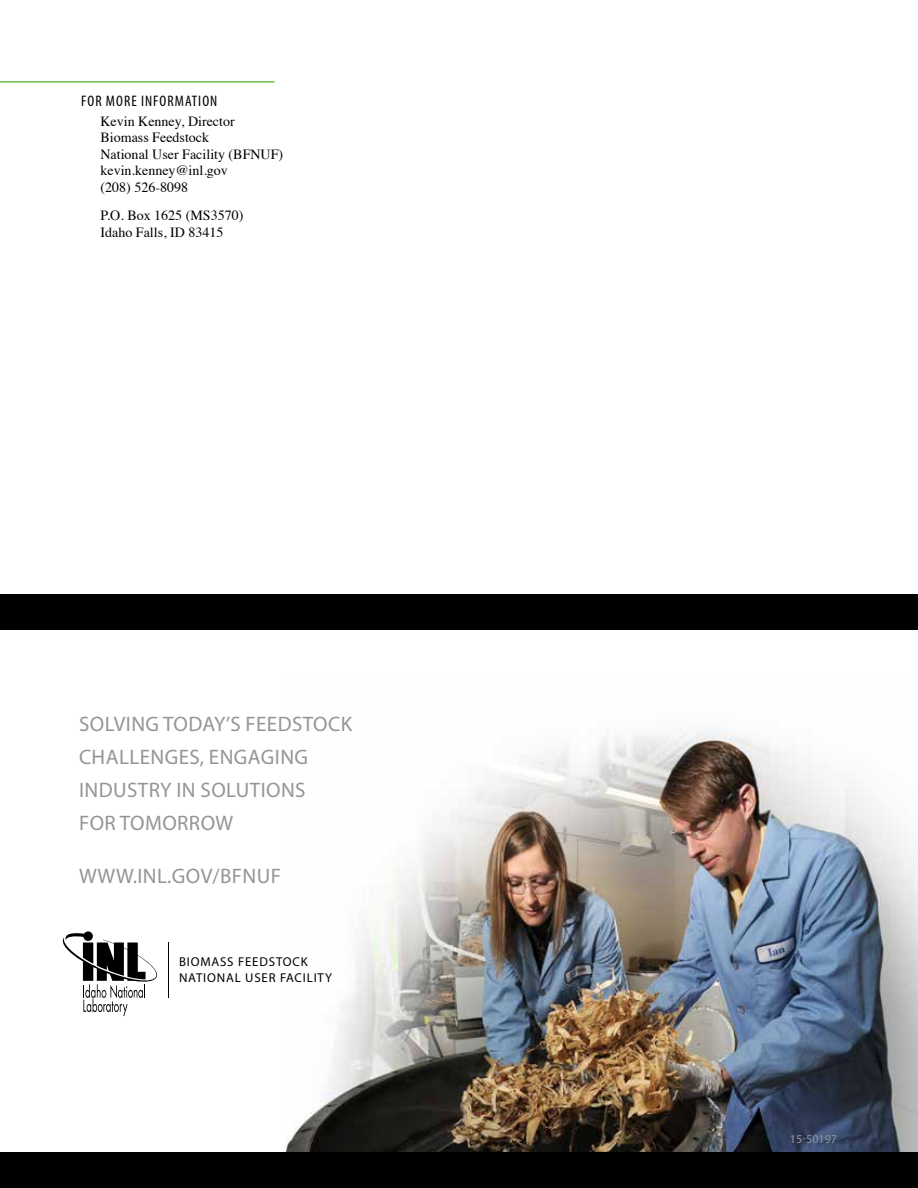
<style>
.page{position:relative;width:918px;height:1188px;background:#fff}
.page>*{position:absolute;margin:0;border:0;box-sizing:border-box;transform-origin:0 0}
.t1{font:21px/33px "Myriad Pro";letter-spacing:.02em;color:#939598}
.t2{font:condensed 15.3px "Myriad Pro";letter-spacing:.07em;color:#000}
.t3{font:14.1px/16.5px "Times";color:#000}
.t4{font:12.9px/15.5px "Myriad Pro";letter-spacing:.065em;color:#000}
.t5{font:12px "Myriad Pro";color:#939598}
</style>
<div class="page">
<img style="left:286px;top:728px;width:632px;height:424px">
<div style="left:0;top:594px;width:918px;height:36px;background:#000"></div>
<hr style="left:0;top:81px;width:274px;height:2px;background:#6fbe4a">
<svg style="left:62px;top:931px;width:96px;height:85px"></svg>
<hr style="left:168px;top:943px;width:1px;height:55px;background:#000">
<div style="left:0;top:1152px;width:918px;height:36px;background:#000"></div>
<p class="t2" style="left:81px;top:91px;width:138px">FOR MORE INFORMATION</p>
<p class="t3" style="left:100px;top:112px;width:184px">Kevin Kenney, Director<br>Biomass Feedstock<br>National User Facility (BFNUF) kevin.kenney@inl.gov<br>(208) 526-8098</p>
<p class="t3" style="left:100px;top:206px;width:144px">P.O. Box 1625 (MS3570)<br>Idaho Falls, ID 83415</p>
<h1 class="t1" style="left:79px;top:707px;width:275px">SOLVING TODAY’S FEEDSTOCK<br>CHALLENGES, ENGAGING<br>INDUSTRY IN SOLUTIONS<br>FOR TOMORROW</h1>
<h1 class="t1" style="left:79px;top:860px;width:203px">WWW.INL.GOV/BFNUF</h1>
<p class="t4" style="left:179px;top:954px;width:155px">BIOMASS FEEDSTOCK<br>NATIONAL USER FACILITY</p>
<p class="t5" style="left:790px;top:1132px;width:49px">15-50197</p>
</div>
